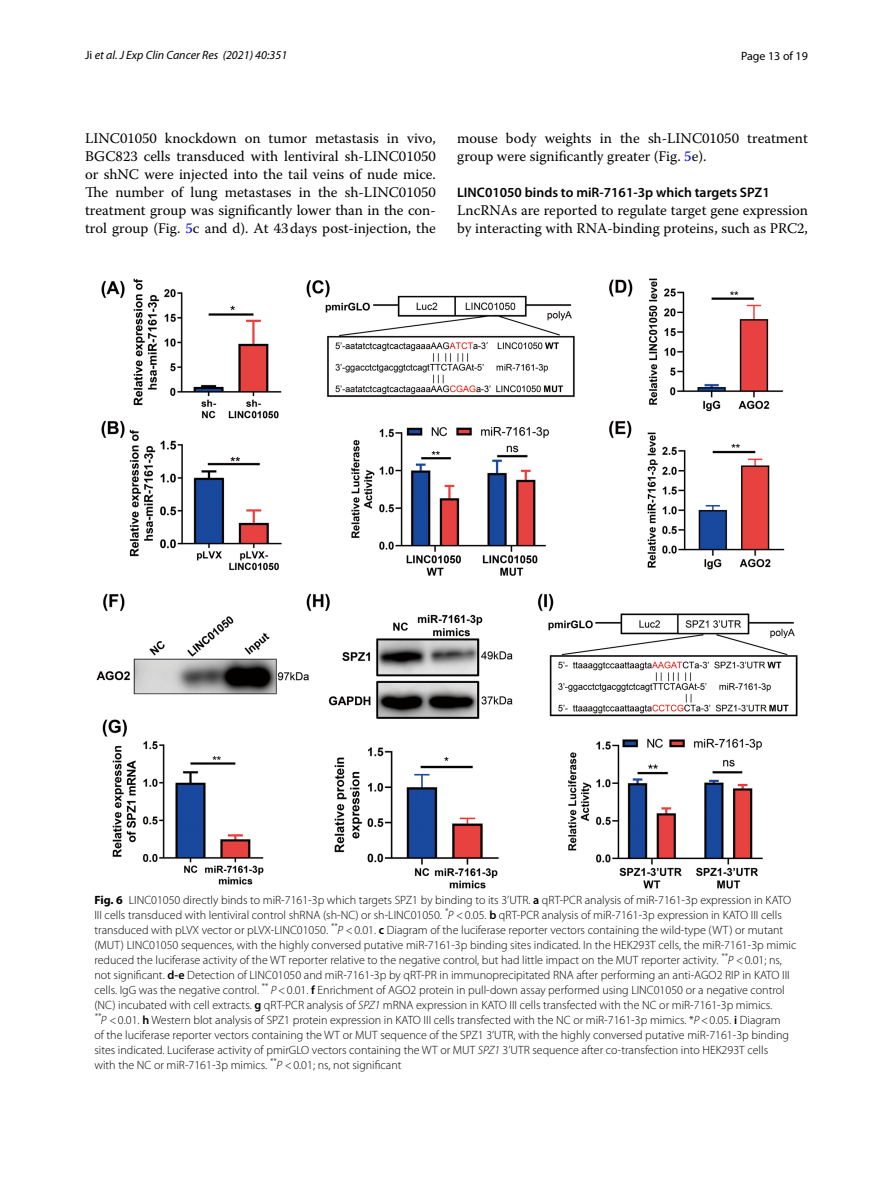
<style>
.page{position:relative;width:893px;height:1187px;background:#fff}
.page>*{position:absolute;margin:0;border:0;box-sizing:border-box;transform-origin:0 0}
.t1{font:14.7px/18px "Warnock Pro";color:#000}
.t2{font:600 13.8px "Myriad Pro";color:#000}
.t3{font:300 12px/15px "Myriad Pro";color:#000}
.t4{font:italic 12px "Myriad Pro";color:#000}
.t5{font:12px "Myriad Pro";color:#000}
.s1{font-style:normal}
.s2{color:#00f}
.s3{font-weight:700}
.s4{font-weight:600}
.s5{font-style:italic}
</style>
<div class="page">
<img style="left:97px;top:279px;width:700px;height:609px">
<p class="t4" style="left:85px;top:48px;width:204px"><span class="s1">Ji</span> et al. J Exp Clin Cancer Res (2021) 40:351</p>
<p class="t5" style="left:741px;top:48px;width:68px">Page 13 of 19</p>
<p class="t1" style="left:85px;top:128px;width:352px;text-align:justify">LINC01050 knockdown on tumor metastasis in vivo, BGC823 cells transduced with lentiviral sh-LINC01050 or shNC were injected into the tail veins of nude mice.<br>The number of lung metastases in the sh-LINC01050 treatment group was significantly lower than in the con&shy;trol group (Fig. <span class="s2">5</span>c and d). At 43days post-injection, the</p>
<p class="t1" style="left:457px;top:128px;width:352px">mouse body weights in the sh-LINC01050 treatment group were significantly greater (Fig. <span class="s2">5</span>e).</p>
<p class="t2" style="left:457px;top:183px;width:314px">LINC01050 binds to miR‑7161‑3p which targets SPZ1</p>
<p class="t1" style="left:457px;top:200px;width:352px">LncRNAs are reported to regulate target gene expression by interacting with RNA-binding proteins, such as PRC2,</p>
<p class="t3" style="left:94px;top:892px;width:703px"><span class="s3">Fig. 6</span> LINC01050 directly binds to miR-7161-3p which targets SPZ1 by binding to its 3’UTR. <span class="s4">a</span> qRT-PCR analysis of miR-7161-3p expression in KATO III cells transduced with lentiviral control shRNA (sh-NC) or sh-LINC01050. <sup>*</sup><span class="s5">P</span> &lt;0.05. <span class="s4">b</span> qRT-PCR analysis of miR-7161-3p expression in KATO III cells transduced with pLVX vector or pLVX-LINC01050. <sup>**</sup><span class="s5">P</span> &lt;0.01. <span class="s4">c</span> Diagram of the luciferase reporter vectors containing the wild-type (WT) or mutant (MUT) LINC01050 sequences, with the highly conversed putative miR-7161-3p binding sites indicated. In the HEK293T cells, the miR-7161-3p mimic reduced the luciferase activity of the WT reporter relative to the negative control, but had little impact on the MUT reporter activity. <sup>**</sup><span class="s5">P</span> &lt;0.01; ns, not significant. <span class="s4">d-e</span> Detection of LINC01050 and miR-7161-3p by qRT-PR in immunoprecipitated RNA after performing an anti-AGO2 RIP in KATO III cells. IgG was the negative control. <sup>**</sup> <span class="s5">P</span>&lt;0.01. <span class="s4">f</span> Enrichment of AGO2 protein in pull-down assay performed using LINC01050 or a negative control (NC) incubated with cell extracts. <span class="s4">g</span> qRT-PCR analysis of <span class="s5">SPZ1</span> mRNA expression in KATO III cells transfected with the NC or miR-7161-3p mimics.<br><sup>**</sup><span class="s5">P</span> &lt;0.01. <span class="s4">h</span> Western blot analysis of SPZ1 protein expression in KATO III cells transfected with the NC or miR-7161-3p mimics. *<span class="s5">P</span>&lt;0.05. <span class="s4">i</span> Diagram<br>of the luciferase reporter vectors containing the WT or MUT sequence of the SPZ1 3’UTR, with the highly conversed putative miR-7161-3p binding sites indicated. Luciferase activity of pmirGLO vectors containing the WT or MUT <span class="s5">SPZ1</span> 3’UTR sequence after co-transfection into HEK293T cells<br>with the NC or miR-7161-3p mimics. <sup>**</sup><span class="s5">P</span> &lt;0.01; ns, not significant</p>
</div>
